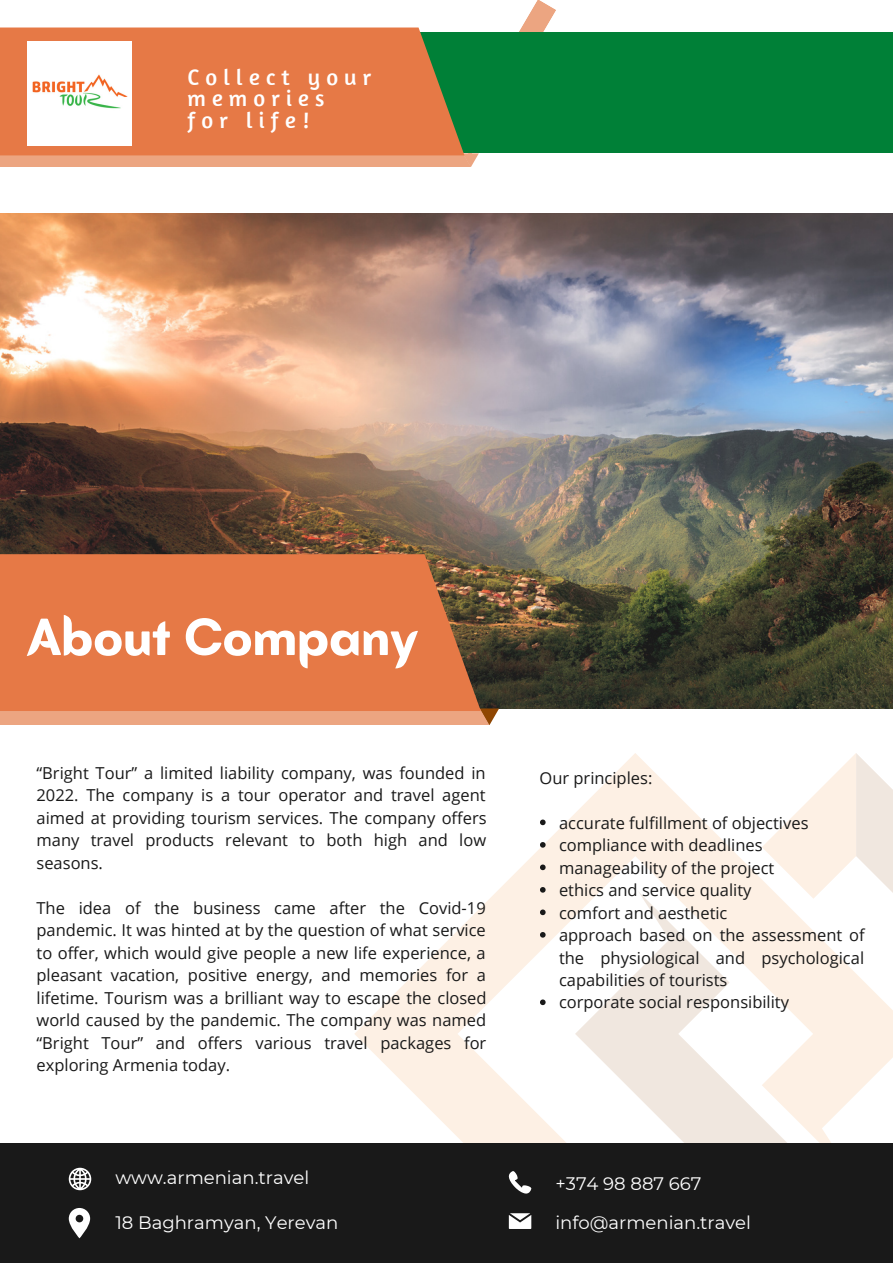
<style>
.page{position:relative;width:893px;height:1264px;background:#fff}
.page>*{position:absolute;margin:0;border:0;box-sizing:border-box;transform-origin:0 0}
.t1{font:700 53.55px "Batangas";color:#fff}
.t2{font:22.8px/21.3px "Amaranth";letter-spacing:.27em;color:#fff}
.t3{font:18px "Montserrat";color:#fff}
.t4{font:16.5px/22.5px "Open Sans";color:#191919;text-align:justify}
</style>
<div class="page">
<div style="left:395px;top:33px;width:497px;height:120px;background:#008037"></div>
<svg style="left:0;top:0;width:556px;height:167px"></svg>
<div style="left:0;top:28px;width:464px;height:127px;background:#e67946"></div>
<svg style="left:355px;top:814px;width:220px;height:329px"></svg>
<svg style="left:575px;top:753px;width:317px;height:390px"></svg>
<div style="left:0;top:1143px;width:892px;height:119px;background:#191919"></div>
<svg style="left:69px;top:1167px;width:22px;height:23px"></svg>
<svg style="left:69px;top:1208px;width:21px;height:30px"></svg>
<svg style="left:509px;top:1213px;width:22px;height:15px"></svg>
<svg style="left:509px;top:1171px;width:22px;height:22px"></svg>
<img style="left:0;top:213px;width:892px;height:495px">
<div style="left:0;top:708px;width:499px;height:17px;background:#eca581"></div>
<div style="left:0;top:554px;width:481px;height:157px;background:#e67946"></div>
<img style="left:27px;top:41px;width:105px;height:105px">
<svg style="left:540px;top:819px;width:5px;height:6px"></svg>
<svg style="left:540px;top:842px;width:5px;height:5px"></svg>
<svg style="left:540px;top:864px;width:5px;height:6px"></svg>
<svg style="left:540px;top:887px;width:5px;height:5px"></svg>
<svg style="left:540px;top:909px;width:5px;height:6px"></svg>
<svg style="left:540px;top:932px;width:5px;height:5px"></svg>
<svg style="left:540px;top:999px;width:5px;height:6px"></svg>
<p class="t2" style="left:187px;top:66px;width:185px">Collect your memories<br>for life!</p>
<p class="t1" style="left:27px;top:605px;width:393px">About Company</p>
<p class="t4" style="left:37px;top:761px;width:451px">“Bright Tour” a limited liability company, was founded in 2022. The company is a tour operator and travel agent aimed at providing tourism services. The company offers many travel products relevant to both high and low seasons.</p>
<p class="t4" style="left:37px;top:896px;width:451px">The idea of the business came after the Covid-19 pandemic. It was hinted at by the question of what service to offer, which would give people a new life experience, a pleasant vacation, positive energy, and memories for a lifetime. Tourism was a brilliant way to escape the closed world caused by the pandemic. The company was named “Bright Tour” and offers various travel packages for exploring Armenia today.</p>
<p class="t3" style="left:115px;top:1166px;width:195px">www.armenian.travel</p>
<p class="t3" style="left:115px;top:1211px;width:224px">18 Baghramyan, Yerevan</p>
<p class="t4" style="left:539px;top:766px;width:114px">Our principles:</p>
<p class="t4" style="left:559px;top:810px;width:251px">accurate fulfillment of objectives</p>
<p class="t4" style="left:559px;top:833px;width:205px">compliance with deadlines</p>
<p class="t4" style="left:559px;top:855px;width:217px">manageability of the project</p>
<p class="t4" style="left:559px;top:878px;width:194px">ethics and service quality</p>
<p class="t4" style="left:559px;top:900px;width:170px">comfort and aesthetic</p>
<p class="t4" style="left:559px;top:923px;width:307px">approach based on the assessment of the physiological and psychological capabilities of tourists</p>
<p class="t4" style="left:559px;top:990px;width:231px">corporate social responsibility</p>
<p class="t3" style="left:555px;top:1172px;width:148px">+374 98 887 667</p>
<p class="t3" style="left:555px;top:1211px;width:197px">info@armenian.travel</p>
</div>
